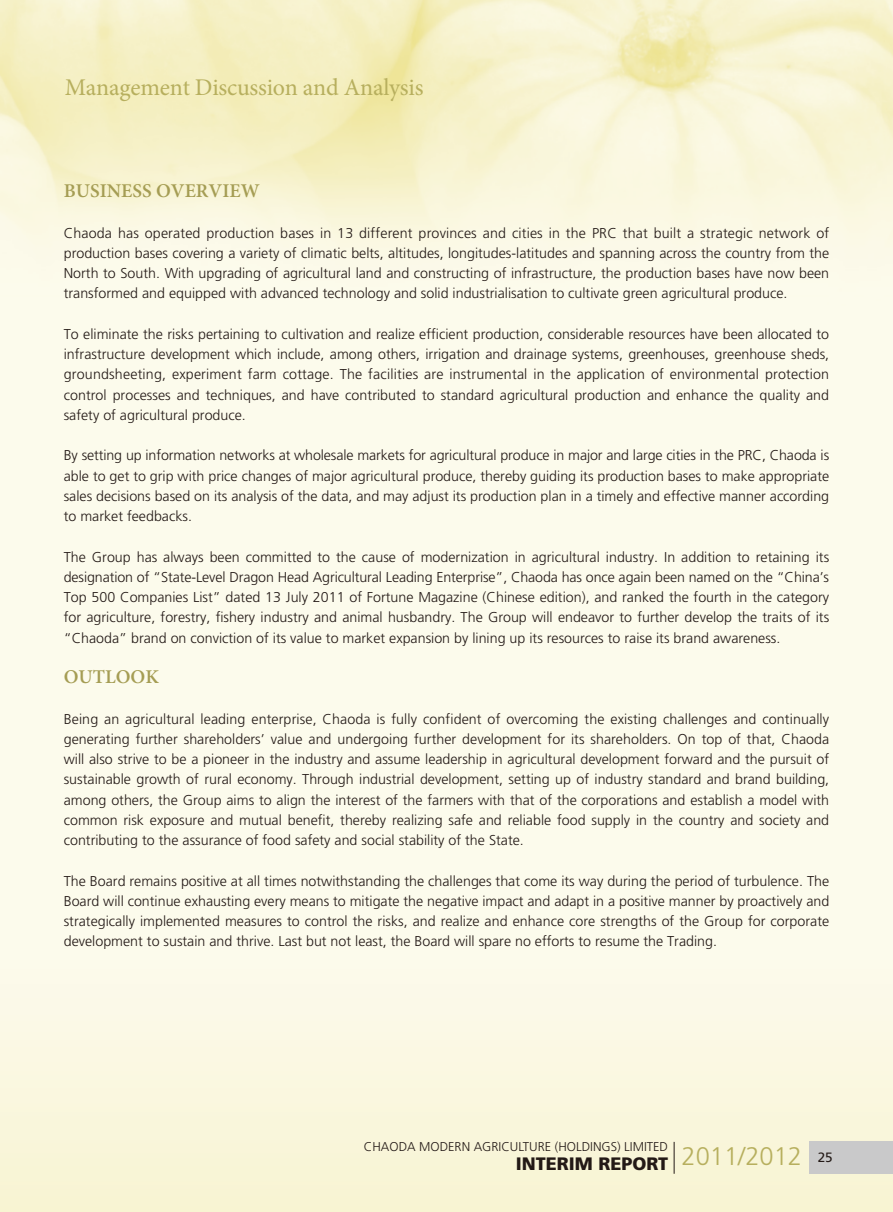
<style>
.page{position:relative;width:893px;height:1212px;background:#fff}
.page>*{position:absolute;margin:0;border:0;box-sizing:border-box;transform-origin:0 0}
.t1{font:300 25.5px "Frutiger LT Std";color:#b7af5e}
.t2{font:24px "Minion Pro";letter-spacing:-.01em;color:#b7af5e}
.t3{font:600 19.5px "Minion Pro";color:#a59d54}
.t4{font:900 18px "Frutiger LT Std";color:#231916}
.t5{font:300 14.25px/20.2px "Frutiger LT Std";color:#231916;text-align:justify}
.t6{font:300 12.75px "Frutiger LT Std";color:#231916}
.s1{font-weight:400;font-size:13.5px;color:#231916}
</style>
<div class="page">
<div style="left:809px;top:1141px;width:84px;height:33px;background:#c9c9ca"></div>
<hr style="left:674px;top:1142px;width:1px;height:32px;background:#231916">
<h2 class="t2" style="left:65px;top:78px;width:360px">Management Discussion and Analysis</h2>
<h3 class="t3" style="left:64px;top:183px;width:197px">BUSINESS OVERVIEW</h3>
<p class="t5" style="left:64px;top:223px;width:767px">Chaoda has operated production bases in 13 different provinces and cities in the PRC that built a strategic network of production bases covering a variety of climatic belts, altitudes, longitudes-latitudes and spanning across the country from the North to South. With upgrading of agricultural land and constructing of infrastructure, the production bases have now been transformed and equipped with advanced technology and solid industrialisation to cultivate green agricultural produce.</p>
<p class="t5" style="left:64px;top:324px;width:767px">To eliminate the risks pertaining to cultivation and realize efficient production, considerable resources have been allocated to infrastructure development which include, among others, irrigation and drainage systems, greenhouses, greenhouse sheds, groundsheeting, experiment farm cottage. The facilities are instrumental in the application of environmental protection control processes and techniques, and have contributed to standard agricultural production and enhance the quality and safety of agricultural produce.</p>
<p class="t5" style="left:64px;top:446px;width:767px">By setting up information networks at wholesale markets for agricultural produce in major and large cities in the PRC, Chaoda is able to get to grip with price changes of major agricultural produce, thereby guiding its production bases to make appropriate sales decisions based on its analysis of the data, and may adjust its production plan in a timely and effective manner according to market feedbacks.</p>
<p class="t5" style="left:64px;top:547px;width:767px">The Group has always been committed to the cause of modernization in agricultural industry. In addition to retaining its designation of “State-Level Dragon Head Agricultural Leading Enterprise”, Chaoda has once again been named on the “China’s Top 500 Companies List” dated 13 July 2011 of Fortune Magazine (Chinese edition), and ranked the fourth in the category for agriculture, forestry, fishery industry and animal husbandry. The Group will endeavor to further develop the traits of its “Chaoda” brand on conviction of its value to market expansion by lining up its resources to raise its brand awareness.</p>
<h3 class="t3" style="left:64px;top:669px;width:97px">OUTLOOK</h3>
<p class="t5" style="left:64px;top:709px;width:767px">Being an agricultural leading enterprise, Chaoda is fully confident of overcoming the existing challenges and continually generating further shareholders’ value and undergoing further development for its shareholders. On top of that, Chaoda will also strive to be a pioneer in the industry and assume leadership in agricultural development forward and the pursuit of sustainable growth of rural economy. Through industrial development, setting up of industry standard and brand building, among others, the Group aims to align the interest of the farmers with that of the corporations and establish a model with common risk exposure and mutual benefit, thereby realizing safe and reliable food supply in the country and society and contributing to the assurance of food safety and social stability of the State.</p>
<p class="t5" style="left:64px;top:871px;width:767px">The Board remains positive at all times notwithstanding the challenges that come its way during the period of turbulence. The Board will continue exhausting every means to mitigate the negative impact and adapt in a positive manner by proactively and strategically implemented measures to control the risks, and realize and enhance core strengths of the Group for corporate development to sustain and thrive. Last but not least, the Board will spare no efforts to resume the Trading.</p>
<p class="t6" style="left:364px;top:1140px;width:306px">CHAODA MODERN AGRICULTURE (HOLDINGS) LIMITED</p>
<p class="t4" style="left:516px;top:1155px;width:154px">INTERIM REPORT</p>
<h1 class="t1" style="left:682px;top:1144px;width:153px">2011/2012 <span class="s1">25</span></h1>
</div>
